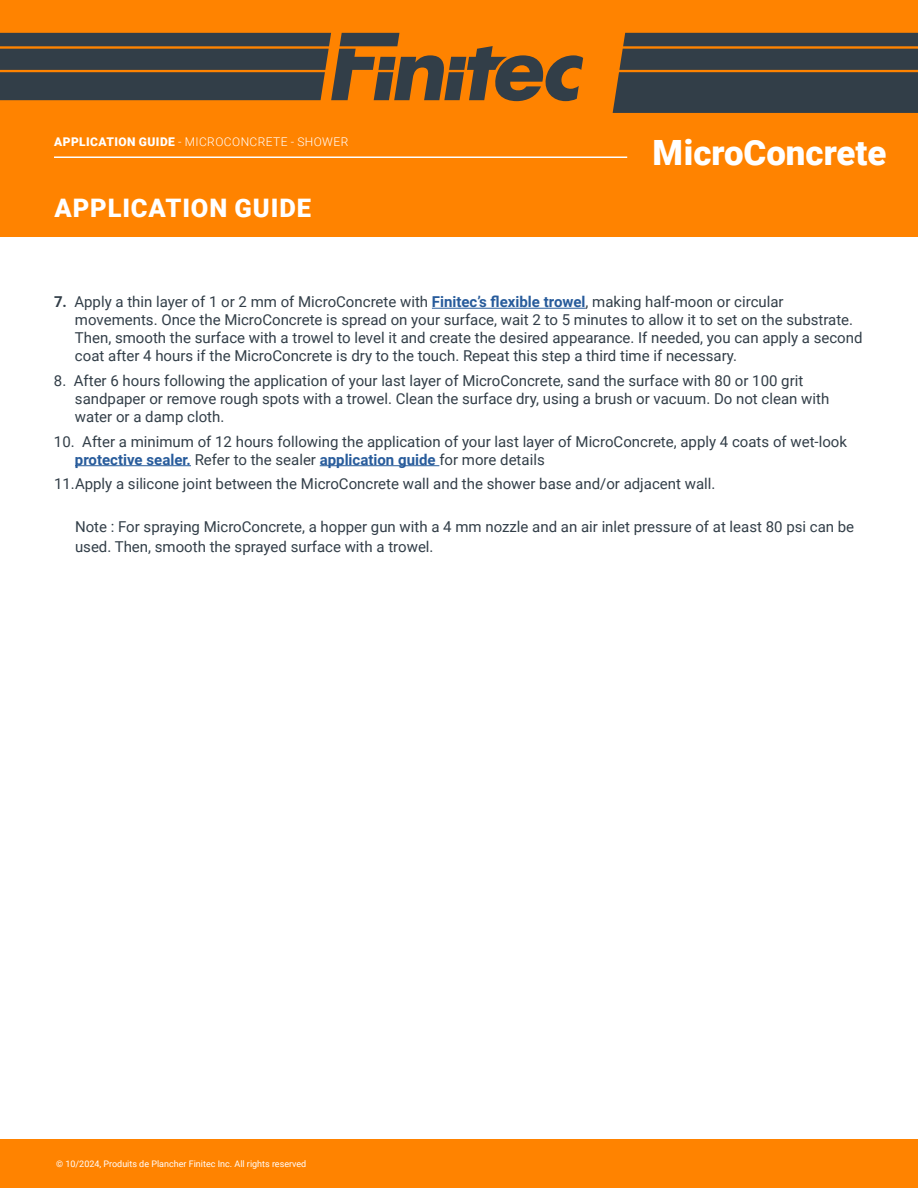
<style>
.page{position:relative;width:918px;height:1188px;background:#fff}
.page>*{position:absolute;margin:0;border:0;box-sizing:border-box;transform-origin:0 0}
.t1{font:900 34.8px "Roboto";color:#fff}
.t2{font:900 25.5px "Roboto";letter-spacing:.035em;color:#fff}
.t3{font:15px/18px "Roboto";color:#323e48}
.t4{font:300 12px "Roboto";letter-spacing:.035em;color:#fff}
.t5{font:9px "Roboto";color:#fff}
.s1{font-weight:900}
.s2{font-weight:700}
.s3{font-weight:700;color:#275b9b}
</style>
<div class="page">
<div style="left:0;top:0;width:918px;height:237px;background:#ff8300"></div>
<svg style="left:613px;top:33px;width:305px;height:80px;background:#414342"></svg>
<svg style="left:0;top:33px;width:583px;height:68px"></svg>
<hr style="left:432px;top:308px;width:154px;height:1px;background:#275b9b">
<hr style="left:75px;top:465px;width:116px;height:1px;background:#275b9b">
<hr style="left:320px;top:465px;width:119px;height:1px;background:#275b9b">
<div style="left:0;top:1139px;width:918px;height:49px;background:#ff8300"></div>
<hr style="left:54px;top:156px;width:573px;height:2px;background:#fff">
<p class="t4" style="left:54px;top:134px;width:296px"><span class="s1">APPLICATION GUIDE</span> - MICROCONCRETE - SHOWER</p>
<h2 class="t2" style="left:54px;top:190px;width:258px">APPLICATION GUIDE</h2>
<h1 class="t1" style="left:653px;top:128px;width:235px">MicroConcrete</h1>
<p class="t3" style="left:75px;top:292px;width:789px;text-indent:-21px"><span class="s2">7.</span> Apply a thin layer of 1 or 2 mm of MicroConcrete with <span class="s3">Finitec’s flexible trowel</span>, making half-moon or circular movements. Once the MicroConcrete is spread on your surface, wait 2 to 5 minutes to allow it to set on the substrate.<br>Then, smooth the surface with a trowel to level it and create the desired appearance. If needed, you can apply a second coat after 4 hours if the MicroConcrete is dry to the touch. Repeat this step a third time if necessary.</p>
<p class="t3" style="left:75px;top:371px;width:756px;text-indent:-21px">8. After 6 hours following the application of your last layer of MicroConcrete, sand the surface with 80 or 100 grit sandpaper or remove rough spots with a trowel. Clean the surface dry, using a brush or vacuum. Do not clean with water or a damp cloth.</p>
<p class="t3" style="left:75px;top:432px;width:774px;text-indent:-21px">10. After a minimum of 12 hours following the application of your last layer of MicroConcrete, apply 4 coats of wet-look <span class="s3">protective sealer.</span> Refer to the sealer <span class="s3">application guide</span> for more details</p>
<p class="t3" style="left:54px;top:474px;width:663px">11.Apply a silicone joint between the MicroConcrete wall and the shower base and/or adjacent wall.</p>
<p class="t3" style="left:75px;top:516px;width:781px;line-height:19.8px">Note : For spraying MicroConcrete, a hopper gun with a 4 mm nozzle and an air inlet pressure of at least 80 psi can be used. Then, smooth the sprayed surface with a trowel.</p>
<p class="t5" style="left:56px;top:1157px;width:252px">© 10/2024, Produits de Plancher Finitec Inc. All rights reserved</p>
</div>
